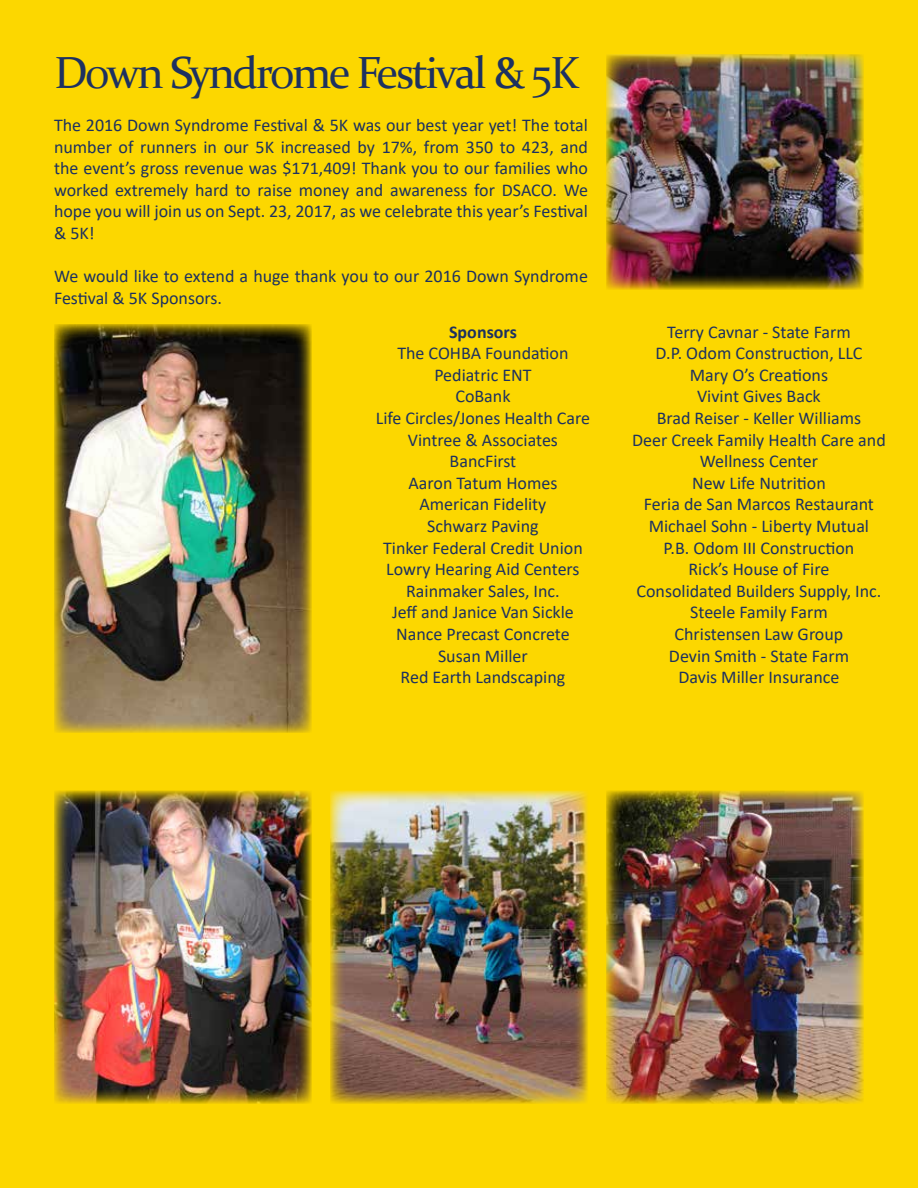
<style>
.page{position:relative;width:918px;height:1188px;background:#fcd700}
.page>*{position:absolute;margin:0;border:0;box-sizing:border-box;transform-origin:0 0}
.t1{font:45px "Constantia";letter-spacing:-.05em;color:#1d3160}
.t2{font:18px/21.6px "Calibri";color:#1d3160;text-align:center}
.t3{font:700 18px "Calibri";color:#1d3160}
</style>
<div class="page">
<img style="left:606px;top:54px;width:258px;height:235px">
<img style="left:54px;top:324px;width:258px;height:409px">
<img style="left:54px;top:791px;width:258px;height:313px">
<img style="left:330px;top:791px;width:258px;height:313px">
<img style="left:606px;top:791px;width:258px;height:313px">
<h1 class="t1" style="left:54px;top:42px;width:527px">Down Syndrome Festival &amp; 5K</h1>
<p class="t2" style="left:54px;top:114px;width:536px;text-align:justify">The 2016 Down Syndrome Festival &amp; 5K was our best year yet! The total number of runners in our 5K increased by 17%, from 350 to 423, and the event’s gross revenue was $171,409! Thank you to our families who worked extremely hard to raise money and awareness for DSACO. We hope you will join us on Sept. 23, 2017, as we celebrate this year’s Festival &amp; 5K!</p>
<p class="t2" style="left:54px;top:265px;width:536px;text-align:left">We would like to extend a huge thank you to our 2016 Down Syndrome<br>Festival &amp; 5K Sponsors.</p>
<p class="t3" style="left:449px;top:319px;width:69px">Sponsors</p>
<p class="t2" style="left:376px;top:342px;width:216px">The COHBA Foundation<br>Pediatric ENT<br>CoBank<br>Life Circles/Jones Health Care<br>Vintree &amp; Associates<br>BancFirst<br>Aaron Tatum Homes<br>American Fidelity<br>Schwarz Paving<br>Tinker Federal Credit Union<br>Lowry Hearing Aid Centers<br>Rainmaker Sales, Inc.<br>Jeff and Janice Van Sickle<br>Nance Precast Concrete<br>Susan Miller<br>Red Earth Landscaping</p>
<p class="t2" style="left:632px;top:320px;width:255px">Terry Cavnar - State Farm<br>D.P. Odom Construction, LLC<br>Mary O’s Creations<br>Vivint Gives Back<br>Brad Reiser - Keller Williams<br>Deer Creek Family Health Care and<br>Wellness Center<br>New Life Nutrition<br>Feria de San Marcos Restaurant<br>Michael Sohn - Liberty Mutual<br>P.B. Odom III Construction<br>Rick’s House of Fire<br>Consolidated Builders Supply, Inc.<br>Steele Family Farm<br>Christensen Law Group<br>Devin Smith - State Farm<br>Davis Miller Insurance</p>
</div>
